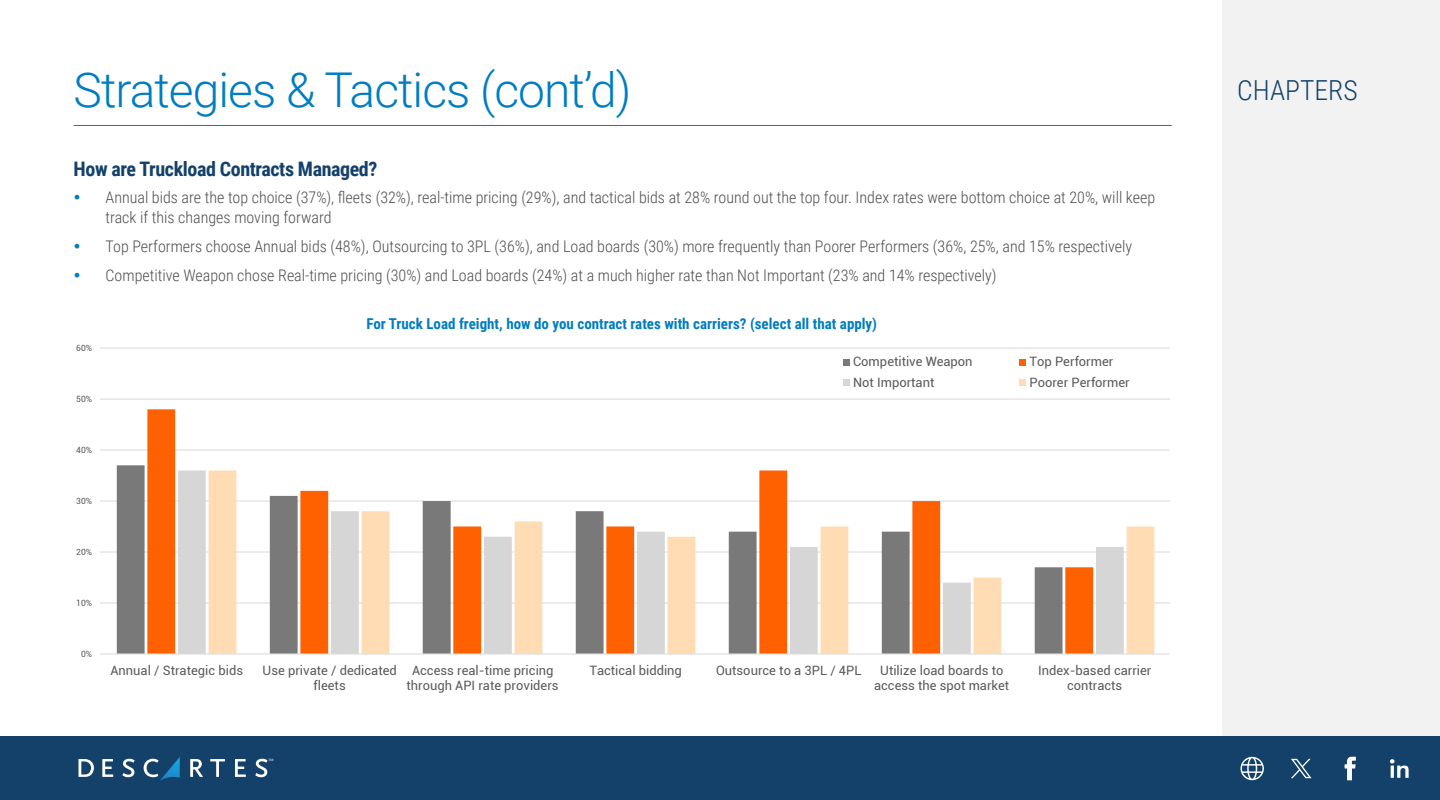
<style>
.page{position:relative;width:1440px;height:800px;background:#fff}
.page>*{position:absolute;margin:0;border:0;box-sizing:border-box;transform-origin:0 0}
.Heads{font:300 48px "Roboto";letter-spacing:-.02em;color:#007dc0}
.t1{font:300 27.6px "Roboto Condensed";color:#134169}
.Small_Subheads{font:700 20px "Roboto Condensed";letter-spacing:-.02em;color:#134169}
.t2{font:300 16px/20px "Roboto Condensed";color:#4e4e4d}
.Chart_Text_2{font:700 15px "Roboto Condensed";color:#007dc0}
.t3{font:12.9px/15.5px "Roboto";color:#595959;text-align:center}
.t4{font:8.6px "Roboto";color:#595959}
.t5{font:8.5px "Roboto";color:#595959}
</style>
<div class="page">
<div style="left:1223px;top:0;width:217px;height:740px;background:#f2f2f2"></div>
<div style="left:0;top:737px;width:1440px;height:63px;background:#134169"></div>
<svg style="left:1241px;top:757px;width:23px;height:23px"></svg>
<svg style="left:1291px;top:759px;width:21px;height:19px"></svg>
<svg style="left:1345px;top:757px;width:11px;height:23px"></svg>
<svg style="left:1390px;top:759px;width:19px;height:19px"></svg>
<svg style="left:102px;top:759px;width:11px;height:18px"></svg>
<svg style="left:122px;top:759px;width:13px;height:18px"></svg>
<svg style="left:144px;top:757px;width:36px;height:24px"></svg>
<svg style="left:79px;top:759px;width:15px;height:18px"></svg>
<svg style="left:190px;top:759px;width:13px;height:18px"></svg>
<svg style="left:210px;top:759px;width:15px;height:18px"></svg>
<svg style="left:235px;top:759px;width:11px;height:18px"></svg>
<svg style="left:255px;top:759px;width:18px;height:18px"></svg>
<hr style="left:74px;top:125px;width:1098px;height:1px;background:#007dc0">
<hr style="left:100px;top:603px;width:1070px;height:1px;background:#d9d9d9">
<hr style="left:100px;top:552px;width:1070px;height:1px;background:#d9d9d9">
<hr style="left:100px;top:501px;width:1070px;height:1px;background:#d9d9d9">
<hr style="left:100px;top:450px;width:1070px;height:1px;background:#d9d9d9">
<hr style="left:100px;top:399px;width:1070px;height:1px;background:#d9d9d9">
<hr style="left:100px;top:348px;width:1070px;height:1px;background:#d9d9d9">
<svg style="left:117px;top:465px;width:30px;height:189px;background:#848484"></svg>
<svg style="left:147px;top:409px;width:946px;height:245px"></svg>
<svg style="left:178px;top:470px;width:31px;height:184px;background:#dad9d9"></svg>
<svg style="left:209px;top:470px;width:945px;height:184px"></svg>
<hr style="left:100px;top:654px;width:1070px;height:1px;background:#d9d9d9">
<div style="left:843px;top:359px;width:7px;height:7px;background:#797979"></div>
<div style="left:1019px;top:359px;width:7px;height:7px;background:#ff6100"></div>
<div style="left:843px;top:379px;width:7px;height:7px;background:#d6d6d6"></div>
<div style="left:1019px;top:379px;width:7px;height:7px;background:#ffdcb4"></div>
<p class="Heads" style="left:74px;top:56px;width:559px">Strategies &amp; Tactics (cont’d)</p>
<h2 class="t1" style="left:1237px;top:71px;width:122px">CHAPTERS</h2>
<p class="Small_Subheads" style="left:74px;top:155px;width:305px">How are Truckload Contracts Managed?</p>
<p class="t2" style="left:106px;top:187px;width:1051px">Annual bids are the top choice (37%), fleets (32%), real-time pricing (29%), and tactical bids at 28% round out the top four. Index rates were bottom choice at 20%, will keep track if this changes moving forward</p>
<p class="t2" style="left:106px;top:236px;width:1028px">Top Performers choose Annual bids (48%), Outsourcing to 3PL (36%), and Load boards (30%) more frequently than Poorer Performers (36%, 25%, and 15% respectively</p>
<p class="t2" style="left:106px;top:265px;width:893px">Competitive Weapon chose Real-time pricing (30%) and Load boards (24%) at a much higher rate than Not Important (23% and 14% respectively)</p>
<p class="t5" style="left:76px;top:342px;width:17px">60%</p>
<p class="t4" style="left:76px;top:393px;width:17px">50%</p>
<p class="t4" style="left:76px;top:444px;width:17px">40%</p>
<p class="t5" style="left:76px;top:495px;width:17px">30%</p>
<p class="t5" style="left:76px;top:546px;width:17px">20%</p>
<p class="t4" style="left:76px;top:597px;width:17px">10%</p>
<p class="t4" style="left:81px;top:648px;width:13px">0%</p>
<p class="Chart_Text_2" style="left:366px;top:313px;width:512px">For Truck Load freight, how do you contract rates with carriers? (select all that apply)</p>
<p class="t3" style="left:853px;top:354px;width:121px">Competitive Weapon</p>
<p class="t3" style="left:1029px;top:354px;width:86px">Top Performer</p>
<p class="t3" style="left:853px;top:374px;width:83px">Not Important</p>
<p class="t3" style="left:1029px;top:374px;width:102px">Poorer Performer</p>
<p class="t3" style="left:110px;top:662px;width:134px">Annual / Strategic bids</p>
<p class="t3" style="left:263px;top:662px;width:136px">Use private / dedicated fleets</p>
<p class="t3" style="left:407px;top:662px;width:154px">Access real-time pricing through API rate providers</p>
<p class="t3" style="left:589px;top:662px;width:94px">Tactical bidding</p>
<p class="t3" style="left:716px;top:662px;width:147px">Outsource to a 3PL / 4PL</p>
<p class="t3" style="left:874px;top:662px;width:137px">Utilize load boards to access the spot market</p>
<p class="t3" style="left:1038px;top:662px;width:115px">Index-based carrier contracts</p>
</div>
